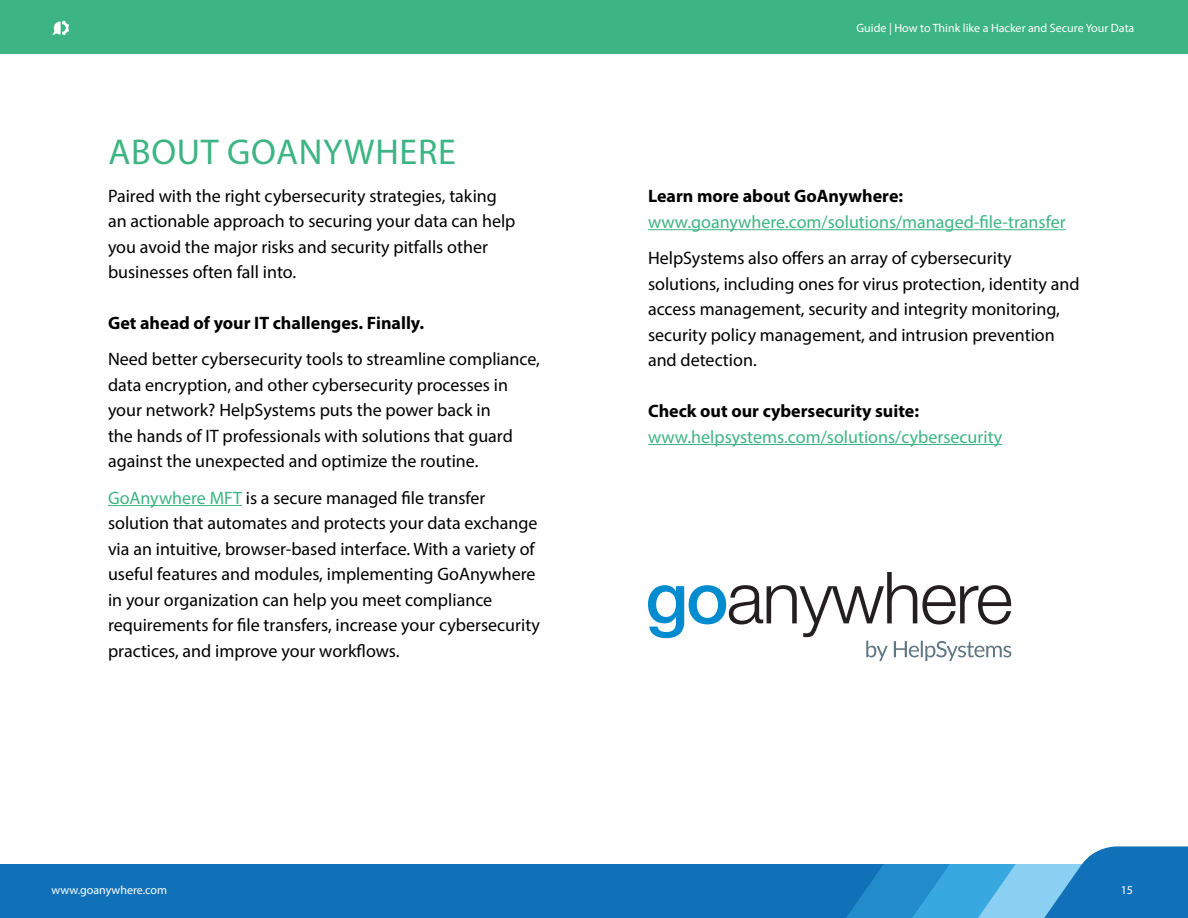
<style>
.page{position:relative;width:1188px;height:918px;background:#fff}
.page>*{position:absolute;margin:0;border:0;box-sizing:border-box;transform-origin:0 0}
.t1{font:36px "Myriad Pro";letter-spacing:.02em;color:#3db483}
.t2{font:18px/25.5px "Myriad Pro";color:#000}
.t3{font:18px "Myriad Pro";color:#3db483}
.t4{font:700 18px "Myriad Pro";color:#000}
.t5{font:12px "Myriad Pro";color:#fff}
.s1{color:#3db483}
</style>
<div class="page">
<div style="left:0;top:864px;width:1188px;height:54px;background:#1171b8"></div>
<div style="left:0;top:0;width:1188px;height:54px;background:#3db483"></div>
<svg style="left:846px;top:846px;width:342px;height:72px"></svg>
<svg style="left:52px;top:21px;width:17px;height:14px"></svg>
<hr style="left:648px;top:229px;width:418px;height:1px;background:#3db483">
<hr style="left:648px;top:444px;width:354px;height:1px;background:#3db483">
<hr style="left:108px;top:505px;width:134px;height:1px;background:#3db483">
<svg style="left:648px;top:572px;width:363px;height:89px"></svg>
<h1 class="t1" style="left:108px;top:130px;width:349px">ABOUT GOANYWHERE</h1>
<p class="t2" style="left:108px;top:183px;width:409px">Paired with the right cybersecurity strategies, taking an actionable approach to securing your data can help you avoid the major risks and security pitfalls other businesses often fall into.</p>
<p class="t4" style="left:108px;top:313px;width:318px">Get ahead of your IT challenges. Finally.</p>
<p class="t2" style="left:108px;top:346px;width:433px">Need better cybersecurity tools to streamline compliance, data encryption, and other cybersecurity processes in your network? HelpSystems puts the power back in<br>the hands of IT professionals with solutions that guard against the unexpected and optimize the routine.</p>
<p class="t2" style="left:108px;top:485px;width:433px"><span class="s1">GoAnywhere MFT</span> is a secure managed file transfer solution that automates and protects your data exchange via an intuitive, browser-based interface. With a variety of useful features and modules, implementing GoAnywhere in your organization can help you meet compliance requirements for file transfers, increase your cybersecurity practices, and improve your workflows.</p>
<p class="t5" style="left:857px;top:20px;width:279px">Guide | How to Think like a Hacker and Secure Your Data</p>
<p class="t4" style="left:648px;top:186px;width:257px">Learn more about GoAnywhere:</p>
<p class="t3" style="left:648px;top:211px;width:419px">www.goanywhere.com/solutions/managed-file-transfer</p>
<p class="t2" style="left:648px;top:245px;width:433px">HelpSystems also offers an array of cybersecurity solutions, including ones for virus protection, identity and access management, security and integrity monitoring, security policy management, and intrusion prevention and detection.</p>
<p class="t4" style="left:648px;top:401px;width:273px">Check out our cybersecurity suite:</p>
<p class="t3" style="left:648px;top:426px;width:356px">www.helpsystems.com/solutions/cybersecurity</p>
<p class="t5" style="left:51px;top:883px;width:117px">www.goanywhere.com</p>
<p class="t5" style="left:1121px;top:883px;width:14px">15</p>
</div>
